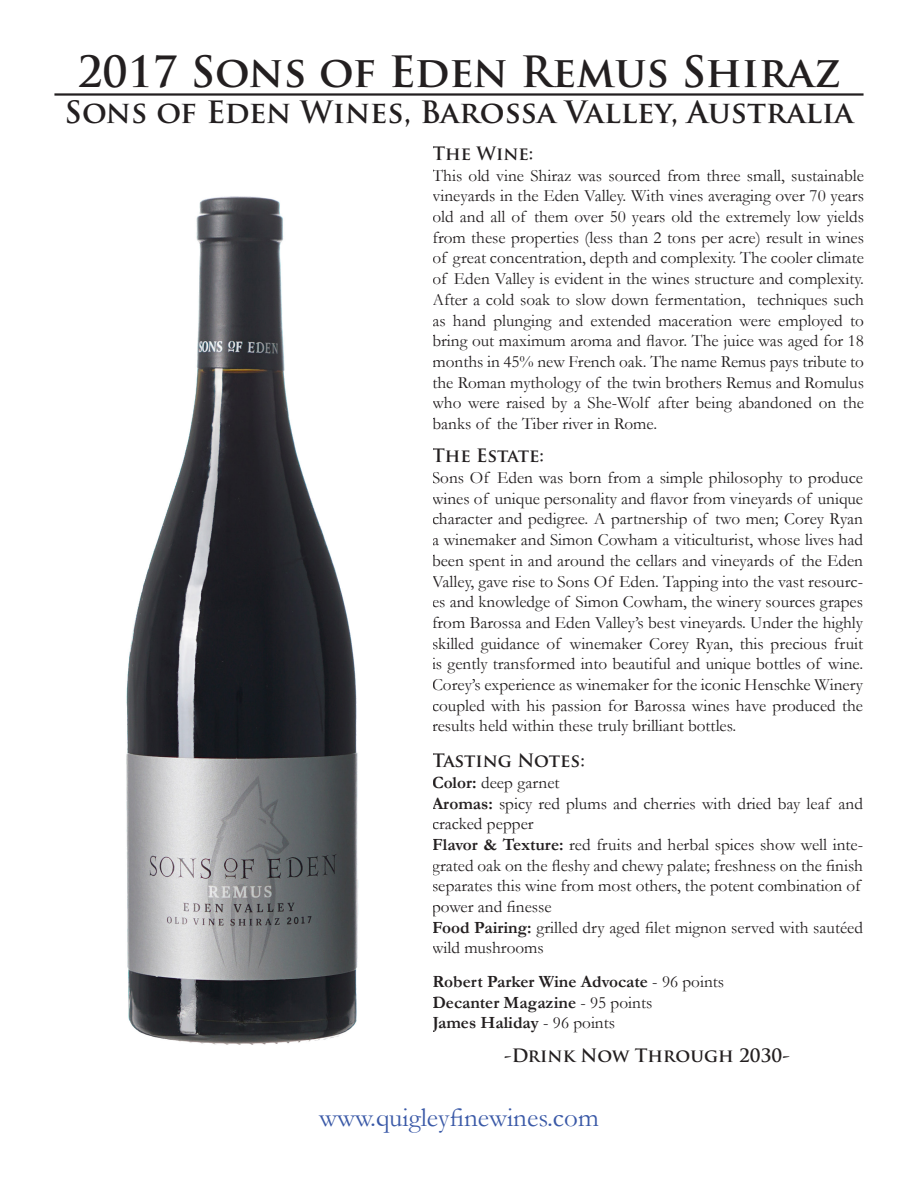
<style>
.page{position:relative;width:918px;height:1188px;background:#fff}
.page>*{position:absolute;margin:0;border:0;box-sizing:border-box;transform-origin:0 0}
.t1{font:700 42px "Trajan Pro";color:#231f20}
.t2{font:700 30px "Trajan Pro";color:#231f20}
.t3{font:27px "Garamond";color:#3a59a7}
.t4{font:700 18px "Trajan Pro";color:#231f20}
.t5{font:17.25px/20.7px "Garamond";color:#231f20}
.t6{font:700 17.25px "Garamond";color:#231f20}
.s1{font-weight:700}
.s2{font-weight:400}
</style>
<div class="page">
<hr style="left:54px;top:93px;width:810px;height:3px;background:#231f20">
<img style="left:126px;top:196px;width:233px;height:849px">
<p class="t1" style="left:77px;top:46px;width:765px">2017 Sons of Eden Remus Shiraz</p>
<p class="t2" style="left:65px;top:94px;width:790px">Sons of Eden Wines, Barossa Valley, Australia</p>
<p class="t4" style="left:432px;top:142px;width:103px">The Wine:</p>
<p class="t5" style="left:432px;top:164px;width:433px;text-align:justify">This old vine Shiraz was sourced from three small, sustainable vineyards in the Eden Valley. With vines averaging over 70 years old and all of them over 50 years old the extremely low yields from these properties (less than 2 tons per acre) result in wines of great concentration, depth and complexity. The cooler climate of Eden Valley is evident in the wines structure and complexity.<br>After a cold soak to slow down fermentation, techniques such as hand plunging and extended maceration were employed to bring out maximum aroma and flavor. The juice was aged for 18 months in 45% new French oak. The name Remus pays tribute to the Roman mythology of the twin brothers Remus and Romulus who were raised by a She-Wolf after being abandoned on the banks of the Tiber river in Rome.</p>
<p class="t4" style="left:432px;top:445px;width:114px">The Estate:</p>
<p class="t5" style="left:432px;top:467px;width:433px;text-align:justify">Sons Of Eden was born from a simple philosophy to produce wines of unique personality and flavor from vineyards of unique character and pedigree. A partnership of two men; Corey Ryan a winemaker and Simon Cowham a viticulturist, whose lives had been spent in and around the cellars and vineyards of the Eden Valley, gave rise to Sons Of Eden. Tapping into the vast resourc&shy;es and knowledge of Simon Cowham, the winery sources grapes from Barossa and Eden Valley’s best vineyards. Under the highly skilled guidance of winemaker Corey Ryan, this precious fruit is gently transformed into beautiful and unique bottles of wine.<br>Corey’s experience as winemaker for the iconic Henschke Winery coupled with his passion for Barossa wines have produced the results held within these truly brilliant bottles.</p>
<p class="t4" style="left:432px;top:749px;width:154px">Tasting Notes:</p>
<p class="t5" style="left:432px;top:772px;width:129px"><span class="s1">Color:</span> deep garnet</p>
<p class="t5" style="left:432px;top:792px;width:433px"><span class="s1">Aromas:</span> spicy red plums and cherries with dried bay leaf and cracked pepper</p>
<p class="t5" style="left:432px;top:834px;width:433px"><span class="s1">Flavor &amp; Texture:</span> red fruits and herbal spices show well inte&shy;grated oak on the fleshy and chewy palate; freshness on the finish separates this wine from most others, the potent combination of power and finesse</p>
<p class="t5" style="left:432px;top:916px;width:433px"><span class="s1">Food Pairing:</span> grilled dry aged filet mignon served with sautéed wild mushrooms</p>
<p class="t6" style="left:432px;top:970px;width:293px">Robert Parker Wine Advocate <span class="s2">- 96 points</span></p>
<p class="t6" style="left:432px;top:990px;width:221px">Decanter Magazine <span class="s2">- 95 points</span></p>
<p class="t6" style="left:432px;top:1011px;width:184px">James Haliday <span class="s2">- 96 points</span></p>
<p class="t4" style="left:504px;top:1045px;width:287px">-Drink Now Through 2030-</p>
<p class="t3" style="left:319px;top:1099px;width:281px">www.quigleyfinewines.com</p>
</div>
